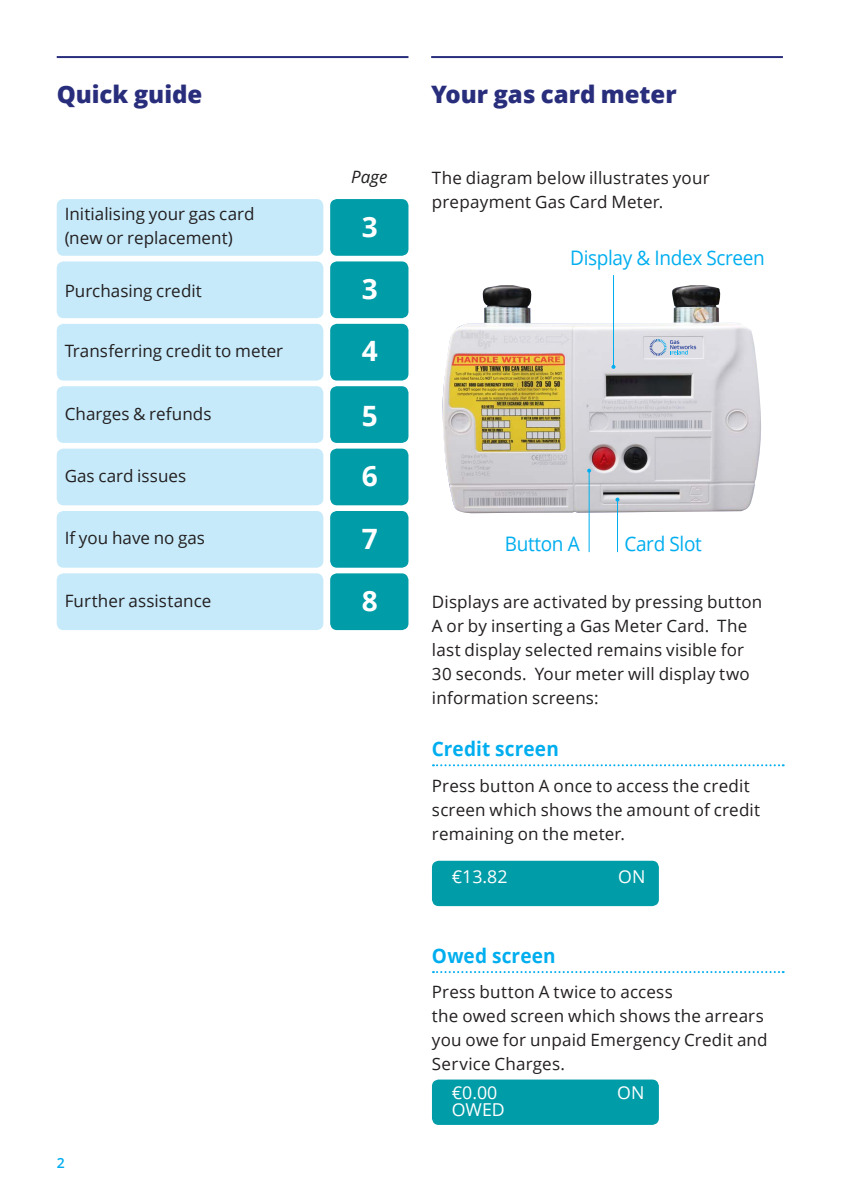
<style>
.page{position:relative;width:851px;height:1191px;background:#fff}
.page>*{position:absolute;margin:0;border:0;box-sizing:border-box;transform-origin:0 0}
.Main_Body_Text{font:700 28px "Open Sans";color:#fff}
.Section_Heading{font:800 24px "Open Sans";color:#292e7c}
.t1{font:20px "Open Sans";letter-spacing:-.02em;color:#00aeef;scale:.95 1}
.Section_Sub-Heading{font:700 20px "Open Sans";letter-spacing:.005em;color:#00aeef;scale:.95 1}
.t2{font:17.8px "Open Sans";color:#fff}
.Main_Body_Text-2{font:17px/24px "Open Sans";letter-spacing:.01em;color:#231f20}
.Main_Body_Text-3{font:italic 17px "Open Sans";color:#231f20}
.Main_Body_Text-4{font:600 14px "Open Sans";color:#00aeef}
</style>
<div class="page">
<hr style="left:57px;top:56px;width:351px;height:2px;background:#292e7c">
<hr style="left:431px;top:56px;width:351px;height:2px;background:#292e7c">
<svg style="left:433px;top:764px;width:350px;height:2px"></svg>
<svg style="left:433px;top:971px;width:350px;height:2px"></svg>
<div style="left:432px;top:860px;width:226px;height:46px;background:#009ca7;border-radius:7px"></div>
<div style="left:432px;top:1079px;width:226px;height:46px;background:#009ca7;border-radius:7px"></div>
<img style="left:442px;top:285px;width:319px;height:228px">
<hr style="left:588px;top:470px;width:1px;height:82px;background:#00aeef">
<svg style="left:587px;top:468px;width:4px;height:4px"></svg>
<hr style="left:613px;top:275px;width:1px;height:92px;background:#00aeef">
<svg style="left:611px;top:365px;width:4px;height:4px"></svg>
<hr style="left:617px;top:499px;width:1px;height:53px;background:#00aeef">
<svg style="left:615px;top:497px;width:4px;height:4px"></svg>
<div style="left:644px;top:337px;width:57px;height:20px;background:#dedde3"></div>
<svg style="left:649px;top:339px;width:47px;height:17px"></svg>
<div style="left:57px;top:199px;width:266px;height:57px;background:#c6eafa;border-radius:7px"></div>
<div style="left:57px;top:261px;width:266px;height:57px;background:#c6eafa;border-radius:7px"></div>
<div style="left:57px;top:324px;width:266px;height:56px;background:#c6eafa;border-radius:7px"></div>
<div style="left:57px;top:386px;width:266px;height:57px;background:#c6eafa;border-radius:7px"></div>
<div style="left:57px;top:448px;width:266px;height:57px;background:#c6eafa;border-radius:7px"></div>
<div style="left:57px;top:511px;width:266px;height:56px;background:#c6eafa;border-radius:7px"></div>
<div style="left:57px;top:573px;width:266px;height:57px;background:#c6eafa;border-radius:7px"></div>
<div style="left:330px;top:199px;width:78px;height:57px;background:#009ca7;border-radius:7px"></div>
<div style="left:330px;top:261px;width:78px;height:57px;background:#009ca7;border-radius:7px"></div>
<div style="left:330px;top:324px;width:78px;height:56px;background:#009ca7;border-radius:7px"></div>
<div style="left:330px;top:386px;width:78px;height:57px;background:#009ca7;border-radius:7px"></div>
<div style="left:330px;top:448px;width:78px;height:57px;background:#009ca7;border-radius:7px"></div>
<div style="left:330px;top:511px;width:78px;height:56px;background:#009ca7;border-radius:7px"></div>
<div style="left:330px;top:573px;width:78px;height:57px;background:#009ca7;border-radius:7px"></div>
<p class="Section_Heading" style="left:57px;top:76px;width:147px">Quick guide</p>
<p class="Section_Heading" style="left:431px;top:76px;width:247px">Your gas card meter</p>
<p class="Main_Body_Text-2" style="left:65px;top:202px;width:191px">Initialising your gas card (new or replacement)</p>
<p class="Main_Body_Text-2" style="left:65px;top:278px;width:139px">Purchasing credit</p>
<p class="Main_Body_Text-2" style="left:65px;top:338px;width:220px">Transferring credit to meter</p>
<p class="Main_Body_Text-2" style="left:65px;top:401px;width:148px">Charges &amp; refunds</p>
<p class="Main_Body_Text-2" style="left:65px;top:463px;width:123px">Gas card issues</p>
<p class="Main_Body_Text-2" style="left:65px;top:525px;width:142px">If you have no gas</p>
<p class="Main_Body_Text-2" style="left:65px;top:588px;width:148px">Further assistance</p>
<p class="Main_Body_Text-4" style="left:57px;top:1153px;width:9px">2</p>
<p class="Main_Body_Text-3" style="left:351px;top:165px;width:38px">Page</p>
<p class="Main_Body_Text" style="left:362px;top:207px;width:17px">3</p>
<p class="Main_Body_Text" style="left:362px;top:269px;width:17px">3</p>
<p class="Main_Body_Text" style="left:362px;top:331px;width:17px">4</p>
<p class="Main_Body_Text" style="left:362px;top:395px;width:17px">5</p>
<p class="Main_Body_Text" style="left:362px;top:456px;width:17px">6</p>
<p class="Main_Body_Text" style="left:362px;top:519px;width:17px">7</p>
<p class="Main_Body_Text" style="left:362px;top:581px;width:17px">8</p>
<p class="Main_Body_Text-2" style="left:432px;top:166px;width:279px">The diagram below illustrates your prepayment Gas Card Meter.</p>
<p class="t1" style="left:570px;top:244px;width:206px">Display &amp; Index Screen</p>
<p class="t1" style="left:505px;top:530px;width:80px">Button A</p>
<p class="t1" style="left:624px;top:530px;width:83px">Card Slot</p>
<p class="Main_Body_Text-2" style="left:432px;top:589px;width:332px">Displays are activated by pressing button A or by inserting a Gas Meter Card. The last display selected remains visible for 30 seconds. Your meter will display two information screens:</p>
<p class="Section_Sub-Heading" style="left:432px;top:735px;width:135px">Credit screen</p>
<p class="Main_Body_Text-2" style="left:432px;top:773px;width:330px">Press button A once to access the credit screen which shows the amount of credit remaining on the meter.</p>
<p class="t2" style="left:451px;top:864px;width:57px">€13.82</p>
<p class="t2" style="left:618px;top:864px;width:29px">ON</p>
<p class="Section_Sub-Heading" style="left:432px;top:941px;width:132px">Owed screen</p>
<p class="Main_Body_Text-2" style="left:432px;top:979px;width:337px">Press button A twice to access<br>the owed screen which shows the arrears you owe for unpaid Emergency Credit and<br>Service Charges.</p>
<p class="t2" style="left:451px;top:1079px;width:47px">€0.00</p>
<p class="t2" style="left:617px;top:1079px;width:29px">ON</p>
<p class="t2" style="left:451px;top:1097px;width:54px">OWED</p>
</div>
